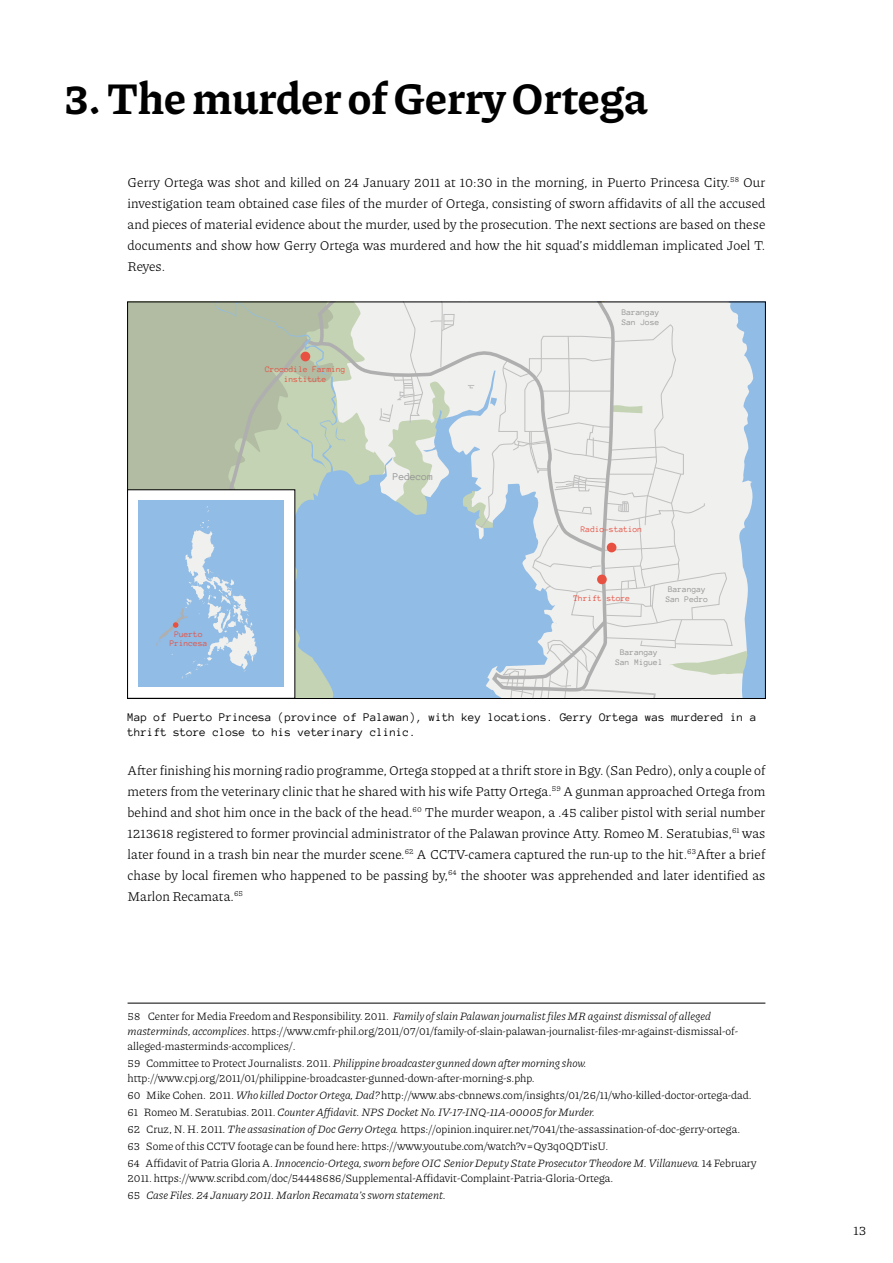
<style>
.page{position:relative;width:893px;height:1263px;background:#fff}
.page>*{position:absolute;margin:0;border:0;box-sizing:border-box;transform-origin:0 0}
.t1{font:700 45px "Piazzolla 28 pt";color:#000}
.t2{font:300 13.5px/21px "Piazzolla 28 pt";letter-spacing:.005em;color:#000;text-align:justify}
.t3{font:12px/15px "Anonymous Pro";color:#000}
.t4{font:300 11.25px/17px "Piazzolla 28 pt";color:#000}
.t5{font:10.5px "Anonymous Pro";color:#939393}
.t6{font:8.7px/9.9px "Anonymous Pro";color:#e85042;text-align:center}
.t7{font:8.7px/9.9px "Anonymous Pro";color:#939393}
.s1{font-style:italic}
</style>
<div class="page">
<hr style="left:128px;top:1003px;width:637px;height:1px;background:#000">
<div style="left:129px;top:304px;width:78px;height:186px;background:#b1bca2"></div>
<svg style="left:207px;top:304px;width:81px;height:186px"></svg>
<svg style="left:345px;top:340px;width:34px;height:67px"></svg>
<svg style="left:215px;top:304px;width:130px;height:170px"></svg>
<svg style="left:288px;top:407px;width:91px;height:290px;fill:#91bce5"></svg>
<svg style="left:379px;top:304px;width:385px;height:393px"></svg>
<div style="left:128px;top:490px;width:167px;height:208px;background:#fff"></div>
<div style="left:138px;top:500px;width:146px;height:187px;background:#91bce5"></div>
<div style="left:301px;top:352px;width:9px;height:9px;background:#e85042;border-radius:50%"></div>
<div style="left:607px;top:543px;width:9px;height:9px;background:#e85042;border-radius:50%"></div>
<div style="left:597px;top:575px;width:10px;height:9px;background:#e85042;border-radius:50%"></div>
<svg style="left:156px;top:520px;width:101px;height:159px"></svg>
<h1 class="t1" style="left:64px;top:72px;width:585px">3. The murder of Gerry Ortega</h1>
<p class="t2" style="left:128px;top:171px;width:639px">Gerry Ortega was shot and killed on 24 January 2011 at 10:30 in the morning, in Puerto Princesa City.<sup>58</sup> Our investigation team obtained case files of the murder of Ortega, consisting of sworn affidavits of all the accused and pieces of material evidence about the murder, used by the prosecution. The next sections are based on these documents and show how Gerry Ortega was murdered and how the hit squad’s middleman implicated Joel T.<br>Reyes.</p>
<p class="t6" style="left:265px;top:364px;width:82px">Crocodile Farming institute</p>
<p class="t5" style="left:393px;top:470px;width:42px">Pedecom</p>
<p class="t6" style="left:170px;top:628px;width:39px">Puerto<br>Princesa</p>
<p class="t7" style="left:622px;top:306px;width:39px;line-height:10.5px">Barangay<br>San Jose</p>
<p class="t6" style="left:581px;top:524px;width:63px">Radio-station</p>
<p class="t6" style="left:574px;top:593px;width:58px">Thrift store</p>
<p class="t7" style="left:666px;top:584px;width:44px">Barangay<br>San Pedro</p>
<p class="t7" style="left:615px;top:647px;width:49px;text-align:center">Barangay<br>San Miguel</p>
<p class="t3" style="left:128px;top:710px;width:630px">Map of Puerto Princesa (province of Palawan), with key locations. Gerry Ortega was murdered in a thrift store close to his veterinary clinic.</p>
<p class="t2" style="left:128px;top:759px;width:639px">After finishing his morning radio programme, Ortega stopped at a thrift store in Bgy. (San Pedro), only a couple of meters from the veterinary clinic that he shared with his wife Patty Ortega.<sup>59</sup> A gunman approached Ortega from behind and shot him once in the back of the head.<sup>60</sup> The murder weapon, a .45 caliber pistol with serial number 1213618 registered to former provincial administrator of the Palawan province Atty. Romeo M. Seratubias,<sup>61</sup> was later found in a trash bin near the murder scene.<sup>62</sup> A CCTV-camera captured the run-up to the hit.<sup>63</sup>After a brief chase by local firemen who happened to be passing by,<sup>64</sup> the shooter was apprehended and later identified as Marlon Recamata.<sup>65</sup></p>
<p class="t4" style="left:128px;top:1008px;width:612px;line-height:15px">58 Center for Media Freedom and Responsibility. 2011. <span class="s1">Family of slain Palawan journalist files MR against dismissal of alleged masterminds, accomplices</span>. https://www.cmfr-phil.org/2011/07/01/family-of-slain-palawan-journalist-files-mr-against-dismissal-of&shy;alleged-masterminds-accomplices/.</p>
<p class="t4" style="left:128px;top:1055px;width:461px;line-height:15px">59 Committee to Protect Journalists. 2011. <span class="s1">Philippine broadcaster gunned down after morning show. </span>http://www.cpj.org/2011/01/philippine-broadcaster-gunned-down-after-morning-s.php.</p>
<p class="t4" style="left:128px;top:1086px;width:630px">60 Mike Cohen. 2011. <span class="s1">Who killed Doctor Ortega, Dad?</span> http://www.abs-cbnnews.com/insights/01/26/11/who-killed-doctor-ortega-dad.<br>61 Romeo M. Seratubias. 2011. <span class="s1">Counter Affidavit. NPS Docket No. IV-17-INQ-11A-00005 for Murder.<br></span>62 Cruz, N. H. 2011. <span class="s1">The assasination of Doc Gerry Ortega.</span> https://opinion.inquirer.net/7041/the-assassination-of-doc-gerry-ortega.<br>63 Some of this CCTV footage can be found here: https://www.youtube.com/watch?v=Qy3q0QDTisU.<br>64 Affidavit of Patria Gloria A. <span class="s1">Innocencio-Ortega, sworn before OIC Senior Deputy State Prosecutor Theodore M. Villanueva.</span> 14 February</p>
<p class="t4" style="left:128px;top:1169px;width:487px">2011. https://www.scribd.com/doc/54448686/Supplemental-Affidavit-Complaint-Patria-Gloria-Ortega.<br>65 <span class="s1">Case Files. 24 January 2011. Marlon Recamata’s sworn statement.</span></p>
<p class="t2" style="left:854px;top:1220px;width:14px">13</p>
</div>
